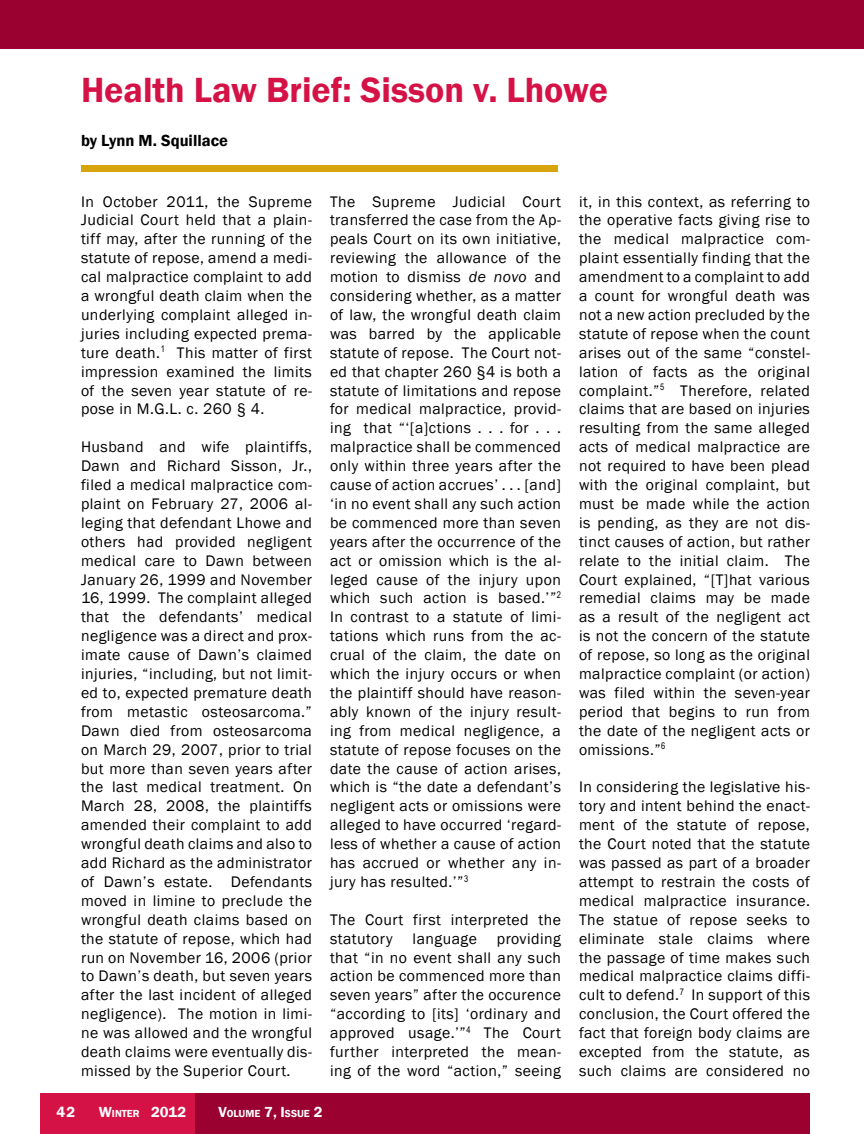
<style>
.page{position:relative;width:864px;height:1134px;background:#fff}
.page>*{position:absolute;margin:0;border:0;box-sizing:border-box;transform-origin:0 0}
.t1{font:600 36px "Franklin Gothic";color:#d51246}
.t2{font:600 16.5px "Franklin Gothic";color:#000}
.t3{font:15.75px/18.9px "Franklin Gothic";letter-spacing:.03em;color:#000;text-align:justify}
.t4{font:600 15px "Franklin Gothic";color:#fff}
.t5{font:600 10.5px "Franklin Gothic";color:#fff}
.s1{font-style:italic}
.s2{font-size:10.5px}
.s3{font-size:15px}
</style>
<div class="page">
<div style="left:40px;top:1094px;width:770px;height:40px;background:#9a0030"></div>
<div style="left:40px;top:1094px;width:155px;height:40px;background:#d51246"></div>
<div style="left:81px;top:165px;width:477px;height:7px;background:#d8a40e"></div>
<div style="left:0;top:0;width:864px;height:48px;background:#9a0030"></div>
<h1 class="t1" style="left:81px;top:68px;width:529px">Health Law Brief: Sisson v. Lhowe</h1>
<p class="t2" style="left:81px;top:131px;width:148px">by Lynn M. Squillace</p>
<p class="t3" style="left:81px;top:192px;width:233px">In October 2011, the Supreme Judicial Court held that a plain&shy;tiff may, after the running of the statute of repose, amend a medi&shy;cal malpractice complaint to add a wrongful death claim when the underlying complaint alleged in&shy;juries including expected prema&shy;ture death.<sup>1</sup> This matter of first impression examined the limits of the seven year statute of re&shy;pose in M.G.L. c. 260 § 4.</p>
<p class="t3" style="left:81px;top:438px;width:233px">Husband and wife plaintiffs, Dawn and Richard Sisson, Jr., filed a medical malpractice com&shy;plaint on February 27, 2006 al&shy;leging that defendant Lhowe and others had provided negligent medical care to Dawn between January 26, 1999 and November 16, 1999. The complaint alleged that the defendants’ medical negligence was a direct and prox&shy;imate cause of Dawn’s claimed injuries, “including, but not limit&shy;ed to, expected premature death from metastic osteosarcoma.” Dawn died from osteosarcoma on March 29, 2007, prior to trial but more than seven years after the last medical treatment. On March 28, 2008, the plaintiffs amended their complaint to add wrongful death claims and also to add Richard as the administrator of Dawn’s estate. Defendants moved in limine to preclude the wrongful death claims based on the statute of repose, which had run on November 16, 2006 (prior to Dawn’s death, but seven years after the last incident of alleged negligence). The motion in limi&shy;ne was allowed and the wrongful death claims were eventually dis&shy;missed by the Superior Court.</p>
<p class="t3" style="left:330px;top:192px;width:233px">The Supreme Judicial Court transferred the case from the Ap&shy;peals Court on its own initiative, reviewing the allowance of the motion to dismiss <span class="s1">de novo</span> and considering whether, as a matter of law, the wrongful death claim was barred by the applicable statute of repose. The Court not&shy;ed that chapter 260 §4 is both a statute of limitations and repose for medical malpractice, provid&shy;ing that “‘[a]ctions . . . for . . . malpractice shall be commenced only within three years after the cause of action accrues’ . . . [and] ‘in no event shall any such action be commenced more than seven years after the occurrence of the act or omission which is the al&shy;leged cause of the injury upon which such action is based.’”<sup>2<br></sup>In contrast to a statute of limi&shy;tations which runs from the ac&shy;crual of the claim, the date on which the injury occurs or when the plaintiff should have reason&shy;ably known of the injury result&shy;ing from medical negligence, a statute of repose focuses on the date the cause of action arises, which is “the date a defendant’s negligent acts or omissions were alleged to have occurred ‘regard&shy;less of whether a cause of action has accrued or whether any in&shy;jury has resulted.’”<sup>3</sup></p>
<p class="t3" style="left:330px;top:910px;width:233px">The Court first interpreted the statutory</p>
<p class="t3" style="left:330px;top:929px;width:233px;text-indent:167px">providing that “in no event shall any such action be commenced more than seven years” after the occurence “according to [its] ‘ordinary and approved usage.’”<sup>4</sup> The Court further interpreted the mean&shy;ing of the word “action,” seeing</p>
<p class="t3" style="left:413px;top:929px;width:66px">language</p>
<p class="t4" style="left:56px;top:1102px;width:20px">42</p>
<p class="t4" style="left:99px;top:1102px;width:89px">W<span class="s2">inter</span> 2012</p>
<p class="t5" style="left:218px;top:1107px;width:106px"><span class="s3">V</span>olume <span class="s3">7, I</span>ssue <span class="s3">2</span></p>
<p class="t3" style="left:579px;top:192px;width:233px">it, in this context, as referring to the operative facts giving rise to the medical malpractice com&shy;plaint essentially finding that the amendment to a complaint to add a count for wrongful death was not a new action precluded by the statute of repose when the count arises out of the same “constel&shy;lation of facts as the original complaint.”<sup>5</sup> Therefore, related claims that are based on injuries resulting from the same alleged acts of medical malpractice are not required to have been plead with the original complaint, but must be made while the action is pending, as they are not dis&shy;tinct causes of action, but rather relate to the initial claim. The Court explained, “[T]hat various remedial claims may be made as a result of the negligent act is not the concern of the statute of repose, so long as the original malpractice complaint (or action) was filed within the seven-year period that begins to run from the date of the negligent acts or omissions.”<sup>6</sup></p>
<p class="t3" style="left:579px;top:778px;width:233px">In considering the legislative his&shy;tory and intent behind the enact&shy;ment of the statute of repose, the Court noted that the statute was passed as part of a broader attempt to restrain the costs of medical malpractice insurance.<br>The statue of repose seeks to eliminate stale claims where the passage of time makes such medical malpractice claims diffi&shy;cult to defend.<sup>7</sup> In support of this conclusion, the Court offered the fact that foreign body claims are excepted from the statute, as such claims are considered no</p>
</div>
